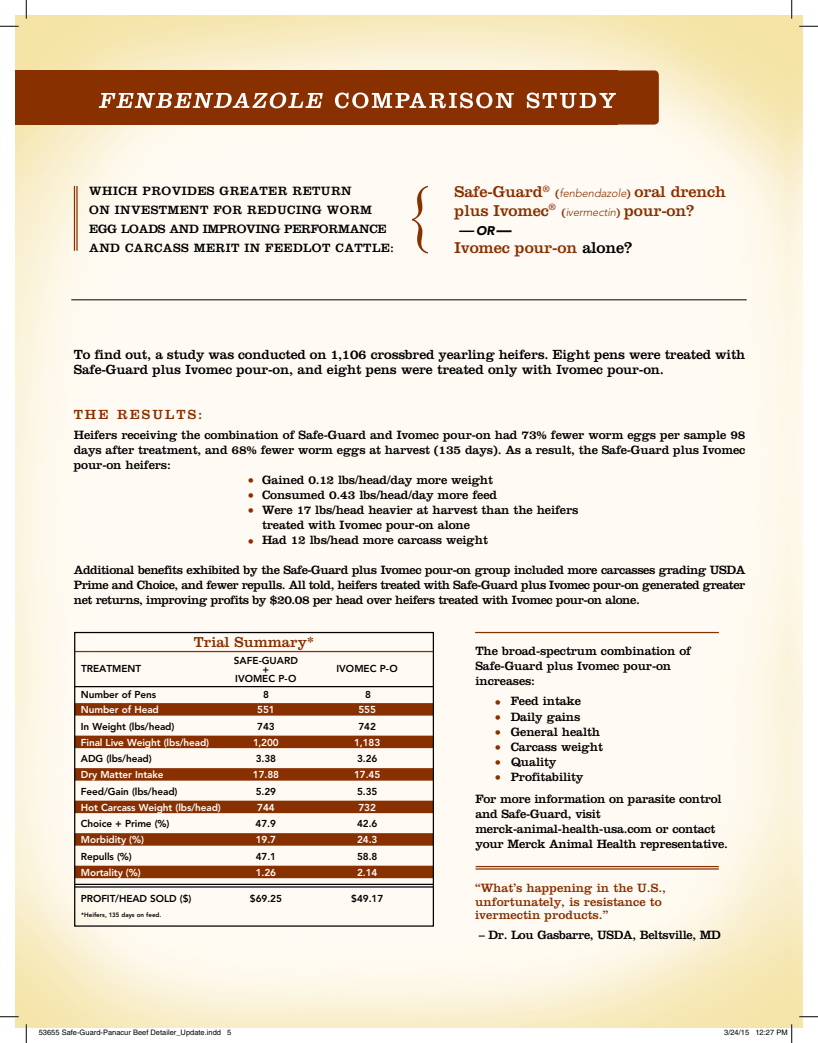
<style>
.page{position:relative;width:818px;height:1043px;background:#fff}
.page>*{position:absolute;margin:0;border:0;box-sizing:border-box;transform-origin:0 0}
.t1{font:73.75px "Baskerville";color:#893001;scale:.8 1}
.t2{font:16.25px "Clarendon";letter-spacing:-.01em;color:#893001}
.t3{font:15px "Clarendon";letter-spacing:-.005em;color:#893001}
.t4{font:13.75px/15px "Clarendon";letter-spacing:-.01em;color:#000}
.t5{font:13.75px "Clarendon";letter-spacing:.15em;color:#893001}
.t6{font:12.5px/15px "Clarendon";letter-spacing:-.01em;color:#000}
.t7{font:12.5px/18.8px "Clarendon";letter-spacing:.035em;color:#000}
.t8{font:12.5px/13.8px "Clarendon";color:#893001}
.t9{font:italic 900 12.5px "Avenir";color:#000}
.t10{font:italic 300 11.25px "Avenir";letter-spacing:-.01em;color:#893001}
.t11{font:800 10px/8.8px "Avenir";letter-spacing:-.01em;color:#000;text-align:center}
.t12{font:800 10px "Avenir";letter-spacing:-.01em;color:#fff}
.t13{font:7.5px "Helvetica";color:#000}
.t14{font:800 6.25px "Avenir";color:#000}
.s1{font-family:"Clarendon";font-weight:400;font-style:normal}
.s2{font-family:"Clarendon";font-weight:400;font-style:normal;font-size:16.25px}
.s3{font-weight:800;font-size:15px}
.s4{font-size:15px}
.s5{color:#000}
.s6{font-size:13.75px;color:#893001}
</style>
<div class="page">
<img style="left:15px;top:15px;width:787px;height:1013px">
<div style="left:525px;top:70px;width:133px;height:55px;background:#893001;border-radius:4px"></div>
<div style="left:15px;top:70px;width:602px;height:55px;background:#893001"></div>
<hr style="left:71px;top:299px;width:675px;height:1px;background:#000">
<hr style="left:475px;top:632px;width:243px;height:1px;background:#893001">
<hr style="left:475px;top:866px;width:243px;height:1px;background:#893001">
<hr style="left:475px;top:868px;width:243px;height:1px;background:#893001">
<hr style="left:76px;top:186px;width:2px;height:65px;background:#893001">
<hr style="left:74px;top:186px;width:1px;height:65px;background:#893001">
<hr style="left:75px;top:651px;width:358px;height:1px;background:#893001">
<hr style="left:75px;top:686px;width:358px;height:1px;background:#000">
<div style="left:75px;top:703px;width:358px;height:12px;background:#893001"></div>
<div style="left:75px;top:735px;width:358px;height:13px;background:#893001"></div>
<div style="left:75px;top:768px;width:358px;height:12px;background:#893001"></div>
<div style="left:75px;top:800px;width:358px;height:13px;background:#893001"></div>
<div style="left:75px;top:833px;width:358px;height:12px;background:#893001"></div>
<div style="left:75px;top:865px;width:358px;height:13px;background:#893001"></div>
<hr style="left:75px;top:883px;width:358px;height:2px;background:#000">
<hr style="left:75px;top:886px;width:358px;height:1px;background:#000">
<div style="left:74px;top:632px;width:360px;height:294px;border:1px solid #000"></div>
<svg style="left:99px;top:92px;width:517px;height:16px"></svg>
<svg style="left:0;top:25px;width:19px;height:2px"></svg>
<svg style="left:799px;top:25px;width:19px;height:2px"></svg>
<svg style="left:0;top:1015px;width:19px;height:2px"></svg>
<svg style="left:799px;top:1015px;width:19px;height:2px"></svg>
<svg style="left:25px;top:0;width:2px;height:19px"></svg>
<svg style="left:25px;top:1024px;width:2px;height:18px"></svg>
<svg style="left:790px;top:0;width:2px;height:19px"></svg>
<svg style="left:755px;top:1024px;width:37px;height:18px"></svg>
<p class="t7" style="left:89px;top:182px;width:306px">WHICH PROVIDES GREATER RETURN<br>ON INVESTMENT FOR REDUCING WORM EGG LOADS AND IMPROVING PERFORMANCE AND CARCASS MERIT IN FEEDLOT CATTLE:</p>
<h1 class="t1" style="left:406px;top:165px;width:37px">{</h1>
<h2 class="t2" style="left:454px;top:182px;width:97px">Safe-Guard<sup>®</sup></h2>
<p class="t10" style="left:555px;top:186px;width:172px"><span class="s1">(</span>fenbendazole<span class="s1">)</span> <span class="s2">oral drench</span></p>
<h2 class="t2" style="left:454px;top:201px;width:103px">plus Ivomec<sup>®</sup></h2>
<p class="t10" style="left:561px;top:205px;width:134px"><span class="s1">(</span>ivermectin<span class="s1">)</span> <span class="s2">pour-on?</span></p>
<p class="t9" style="left:459px;top:223px;width:54px"><span class="s3">—</span>OR<span class="s4">—</span></p>
<h2 class="t2" style="left:454px;top:238px;width:179px">Ivomec pour-on <span class="s5">alone?</span></h2>
<p class="t4" style="left:74px;top:347px;width:673px">To find out, a study was conducted on 1,106 crossbred yearling heifers. Eight pens were treated with<br>Safe-Guard plus Ivomec pour-on, and eight pens were treated only with Ivomec pour-on.</p>
<p class="t5" style="left:74px;top:406px;width:130px">THE RESULTS:</p>
<p class="t6" style="left:74px;top:427px;width:673px;text-align:justify">Heifers receiving the combination of Safe-Guard and Ivomec pour-on had 73% fewer worm eggs per sample 98 days after treatment, and 68% fewer worm eggs at harvest (135 days). As a result, the Safe-Guard plus Ivomec pour-on heifers:</p>
<p class="t6" style="left:247px;top:472px;width:247px"><span class="s6">•</span> Gained 0.12 lbs/head/day more weight</p>
<p class="t6" style="left:247px;top:487px;width:251px"><span class="s6">•</span> Consumed 0.43 lbs/head/day more feed</p>
<p class="t6" style="left:262px;top:502px;width:318px;text-indent:-15px"><span class="s6">•</span> Were 17 lbs/head heavier at harvest than the heifers treated with Ivomec pour-on alone</p>
<p class="t6" style="left:247px;top:532px;width:242px"><span class="s6">•</span> Had 12 lbs/head more carcass weight</p>
<p class="t6" style="left:74px;top:562px;width:673px;text-align:justify">Additional benefits exhibited by the Safe-Guard plus Ivomec pour-on group included more carcasses grading USDA Prime and Choice, and fewer repulls. All told, heifers treated with Safe-Guard plus Ivomec pour-on generated greater net returns, improving profits by $20.08 per head over heifers treated with Ivomec pour-on alone.</p>
<p class="t3" style="left:194px;top:633px;width:122px">Trial Summary*</p>
<p class="t11" style="left:81px;top:664px;width:62px">TREATMENT</p>
<p class="t11" style="left:234px;top:656px;width:66px">SAFE-GUARD +</p>
<p class="t11" style="left:336px;top:664px;width:63px">IVOMEC P-O</p>
<p class="t11" style="left:235px;top:674px;width:63px">IVOMEC P-O</p>
<p class="t11" style="left:81px;top:690px;width:77px">Number of Pens</p>
<p class="t11" style="left:263px;top:690px;width:7px">8</p>
<p class="t11" style="left:365px;top:690px;width:7px">8</p>
<p class="t12" style="left:81px;top:704px;width:79px">Number of Head</p>
<p class="t12" style="left:257px;top:704px;width:19px">551</p>
<p class="t12" style="left:358px;top:704px;width:19px">555</p>
<p class="t11" style="left:81px;top:721px;width:95px">In Weight (lbs/head)</p>
<p class="t11" style="left:257px;top:721px;width:19px">743</p>
<p class="t11" style="left:358px;top:721px;width:19px">742</p>
<p class="t12" style="left:81px;top:736px;width:130px">Final Live Weight (lbs/head)</p>
<p class="t12" style="left:253px;top:736px;width:27px">1,200</p>
<p class="t12" style="left:354px;top:736px;width:28px">1,183</p>
<p class="t11" style="left:81px;top:754px;width:72px">ADG (lbs/head)</p>
<p class="t11" style="left:256px;top:754px;width:22px">3.38</p>
<p class="t11" style="left:357px;top:754px;width:22px">3.26</p>
<p class="t12" style="left:81px;top:769px;width:84px">Dry Matter Intake</p>
<p class="t12" style="left:253px;top:769px;width:28px">17.88</p>
<p class="t12" style="left:354px;top:769px;width:28px">17.45</p>
<p class="t11" style="left:81px;top:786px;width:98px">Feed/Gain (lbs/head)</p>
<p class="t11" style="left:256px;top:786px;width:22px">5.29</p>
<p class="t11" style="left:357px;top:786px;width:22px">5.35</p>
<p class="t12" style="left:81px;top:801px;width:141px">Hot Carcass Weight (lbs/head)</p>
<p class="t12" style="left:257px;top:801px;width:19px">744</p>
<p class="t12" style="left:358px;top:801px;width:19px">732</p>
<p class="t11" style="left:81px;top:819px;width:90px">Choice + Prime (%)</p>
<p class="t11" style="left:255px;top:819px;width:22px">47.9</p>
<p class="t11" style="left:357px;top:819px;width:22px">42.6</p>
<p class="t12" style="left:81px;top:834px;width:65px">Morbidity (%)</p>
<p class="t12" style="left:256px;top:834px;width:22px">19.7</p>
<p class="t12" style="left:357px;top:834px;width:22px">24.3</p>
<p class="t11" style="left:81px;top:851px;width:52px">Repulls (%)</p>
<p class="t11" style="left:256px;top:851px;width:22px">47.1</p>
<p class="t11" style="left:357px;top:851px;width:22px">58.8</p>
<p class="t12" style="left:81px;top:866px;width:61px">Mortality (%)</p>
<p class="t12" style="left:256px;top:866px;width:22px">1.26</p>
<p class="t12" style="left:357px;top:866px;width:22px">2.14</p>
<p class="t11" style="left:81px;top:894px;width:112px">PROFIT/HEAD SOLD ($)</p>
<p class="t11" style="left:250px;top:894px;width:34px">$69.25</p>
<p class="t11" style="left:351px;top:894px;width:34px">$49.17</p>
<p class="t14" style="left:81px;top:911px;width:82px">*Heifers, 135 days on feed.</p>
<p class="t6" style="left:475px;top:643px;width:217px">The broad-spectrum combination of<br>Safe-Guard plus Ivomec pour-on increases:</p>
<p class="t6" style="left:494px;top:693px;width:88px"><span class="s6">•</span> Feed intake</p>
<p class="t6" style="left:494px;top:708px;width:87px"><span class="s6">•</span> Daily gains</p>
<p class="t6" style="left:494px;top:723px;width:107px"><span class="s6">•</span> General health</p>
<p class="t6" style="left:494px;top:738px;width:110px"><span class="s6">•</span> Carcass weight</p>
<p class="t6" style="left:494px;top:753px;width:63px"><span class="s6">•</span> Quality</p>
<p class="t6" style="left:475px;top:765px;width:247px;line-height:22.5px;text-indent:19px"><span class="s6">•</span> Profitability<br>For more information on parasite control</p>
<p class="t6" style="left:475px;top:806px;width:254px">and Safe-Guard, visit merck-animal-health-usa.com or contact your Merck Animal Health representative.</p>
<p class="t8" style="left:475px;top:880px;width:192px">“What’s happening in the U.S., unfortunately, is resistance to ivermectin products.”</p>
<p class="t6" style="left:479px;top:927px;width:243px">– Dr. Lou Gasbarre, USDA, Beltsville, MD</p>
<p class="t13" style="left:39px;top:1028px;width:194px">53655 Safe-Guard-Panacur Beef Detailer_Update.indd 5</p>
<p class="t13" style="left:724px;top:1028px;width:65px">3/24/15 12:27 PM</p>
</div>
